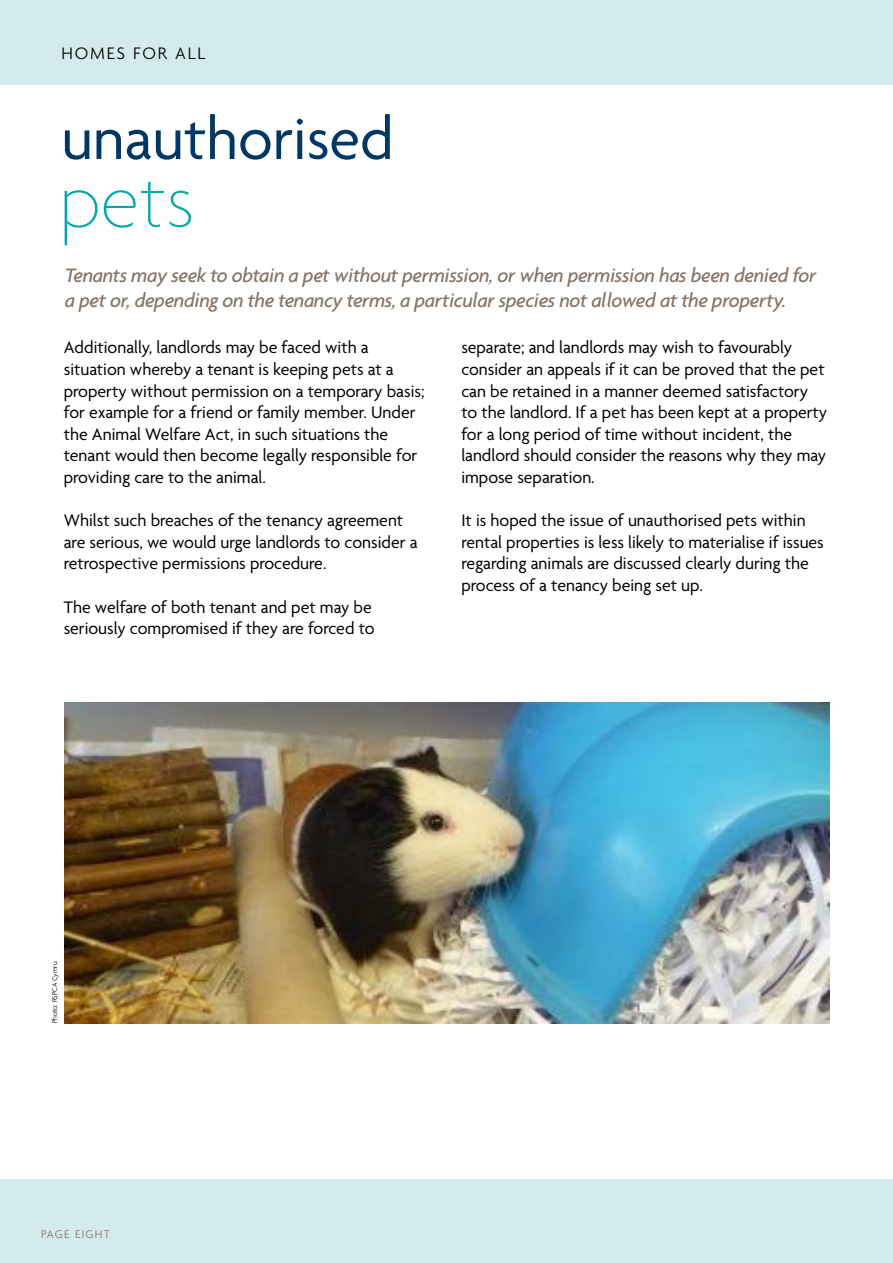
<style>
.page{position:relative;width:893px;height:1263px;background:#fff}
.page>*{position:absolute;margin:0;border:0;box-sizing:border-box;transform-origin:0 0}
.t1{font:100 79.5px "Agenda Bg";color:#00a9ab}
.t2{font:63px "Agenda";color:#003865}
.t3{font:italic 500 21px/25.2px "Agenda";letter-spacing:-.02em;color:#867467}
.t4{font:18px/21.6px "Agenda";color:#000}
.t5{font:300 18px "Agenda";letter-spacing:.1em;color:#000}
.t6{font:300 12px "Agenda";letter-spacing:.1em;color:#867467}
.t7{font:300 7.5px "Agenda";letter-spacing:-.005em;color:#000}
</style>
<div class="page">
<div style="left:0;top:0;width:893px;height:84px;background:#d3ebec"></div>
<div style="left:0;top:1180px;width:893px;height:83px;background:#d3ebec"></div>
<img style="left:64px;top:702px;width:765px;height:321px">
<p class="t5" style="left:62px;top:43px;width:145px">HOMES FOR ALL</p>
<h2 class="t2" style="left:61px;top:101px;width:334px">unauthorised</h2>
<h1 class="t1" style="left:60px;top:157px;width:136px">pets</h1>
<p class="t3" style="left:65px;top:262px;width:753px">Tenants may seek to obtain a pet without permission, or when permission has been denied for a pet or, depending on the tenancy terms, a particular species not allowed at the property.</p>
<p class="t4" style="left:64px;top:336px;width:362px">Additionally, landlords may be faced with a situation whereby a tenant is keeping pets at a property without permission on a temporary basis; for example for a friend or family member. Under the Animal Welfare Act, in such situations the tenant would then become legally responsible for providing care to the animal.</p>
<p class="t4" style="left:64px;top:509px;width:355px">Whilst such breaches of the tenancy agreement are serious, we would urge landlords to consider a retrospective permissions procedure.</p>
<p class="t4" style="left:64px;top:596px;width:312px">The welfare of both tenant and pet may be seriously compromised if they are forced to</p>
<p class="t4" style="left:461px;top:336px;width:367px">separate; and landlords may wish to favourably consider an appeals if it can be proved that the pet can be retained in a manner deemed satisfactory to the landlord. If a pet has been kept at a property for a long period of time without incident, the landlord should consider the reasons why they may impose separation.</p>
<p class="t4" style="left:461px;top:509px;width:364px">It is hoped the issue of unauthorised pets within rental properties is less likely to materialise if issues regarding animals are discussed clearly during the process of a tenancy being set up.</p>
<p class="t7" style="left:50px;top:1023px;width:63px;rotate:-90deg">Photo: RSPCA Cymru</p>
<p class="t6" style="left:41px;top:1227px;width:70px">PAGE EIGHT</p>
</div>
